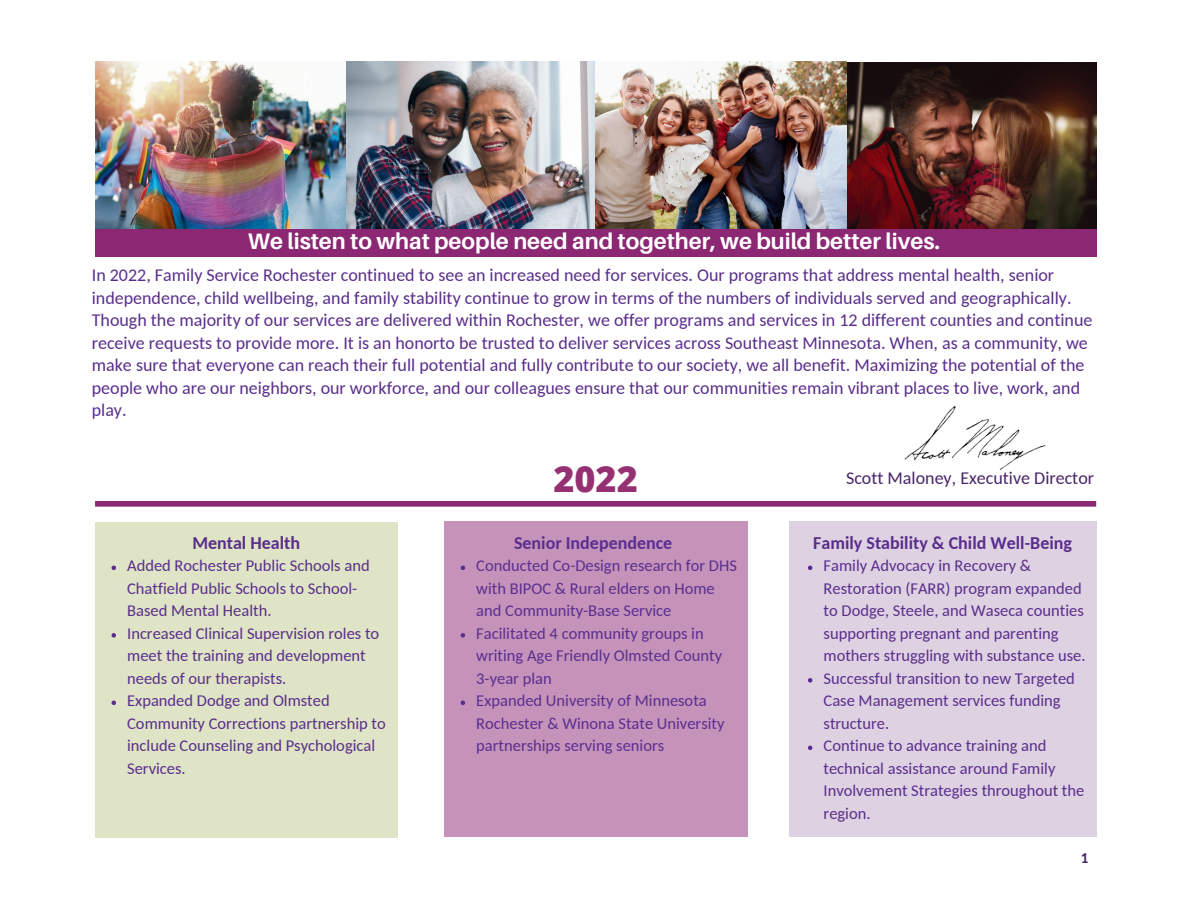
<style>
.page{position:relative;width:1188px;height:918px;background:#fff}
.page>*{position:absolute;margin:0;border:0;box-sizing:border-box;transform-origin:0 0}
.t1{font:800 36px "Open Sans";color:#953173}
.t2{font:700 22.5px "Aileron";color:#fff}
.t3{font:18px/22.5px "Carlito";color:#592d8b}
.t4{font:700 18px "Carlito";color:#592d8b}
.t5{font:18px "Carlito";color:#482468}
.t6{font:700 18px "Carlito";color:#592e90}
.t7{font:16.5px/22.5px "Carlito";color:#592d8b}
.t8{font:16.5px/22.5px "Carlito";color:#592e90}
.t9{font:700 15px "Carlito";color:#482468}
</style>
<div class="page">
<div style="left:95px;top:522px;width:302px;height:315px;background:#dee4c5"></div>
<div style="left:789px;top:521px;width:307px;height:316px;background:#ded1e2"></div>
<div style="left:444px;top:521px;width:304px;height:316px;background:#c593b9"></div>
<div style="left:95px;top:501px;width:1001px;height:6px;background:#8b2773"></div>
<svg style="left:112px;top:566px;width:4px;height:4px"></svg>
<svg style="left:112px;top:633px;width:4px;height:5px"></svg>
<svg style="left:112px;top:701px;width:4px;height:4px"></svg>
<svg style="left:808px;top:566px;width:4px;height:4px"></svg>
<svg style="left:808px;top:678px;width:4px;height:5px"></svg>
<svg style="left:808px;top:746px;width:4px;height:4px"></svg>
<svg style="left:461px;top:566px;width:4px;height:4px"></svg>
<svg style="left:461px;top:633px;width:4px;height:5px"></svg>
<svg style="left:461px;top:701px;width:4px;height:4px"></svg>
<img style="left:904px;top:406px;width:142px;height:64px">
<div style="left:95px;top:229px;width:1001px;height:28px;background:#8b2773"></div>
<img style="left:95px;top:62px;width:1001px;height:167px">
<p class="t2" style="left:248px;top:229px;width:694px">We listen to what people need and together, we build better lives.</p>
<p class="t3" style="left:92px;top:263px;width:1002px">In 2022, Family Service Rochester continued to see an increased need for services. Our programs that address mental health, senior independence, child wellbeing, and family stability continue to grow in terms of the numbers of individuals served and geographically.<br>Though the majority of our services are delivered within Rochester, we offer programs and services in 12 different counties and continue receive requests to provide more. It is an honorto be trusted to deliver services across Southeast Minnesota. When, as a community, we make sure that everyone can reach their full potential and fully contribute to our society, we all benefit. Maximizing the potential of the people who are our neighbors, our workforce, and our colleagues ensure that our communities remain vibrant places to live, work, and play.</p>
<p class="t4" style="left:192px;top:530px;width:109px">Mental Health</p>
<p class="t7" style="left:127px;top:554px;width:260px">Added Rochester Public Schools and<br>Chatfield Public Schools to School-<br>Based Mental Health.<br>Increased Clinical Supervision roles to meet the training and development needs of our therapists.<br>Expanded Dodge and Olmsted<br>Community Corrections partnership to include Counseling and Psychological<br>Services.</p>
<h1 class="t1" style="left:553px;top:452px;width:86px">2022</h1>
<p class="t6" style="left:514px;top:530px;width:160px">Senior Independence</p>
<p class="t8" style="left:476px;top:554px;width:262px">Conducted Co-Design research for DHS with BIPOC &amp; Rural elders on Home and Community-Base Service<br>Facilitated 4 community groups in writing Age Friendly Olmsted County<br>3-year plan<br>Expanded University of Minnesota<br>Rochester &amp; Winona State University partnerships serving seniors</p>
<p class="t5" style="left:846px;top:466px;width:250px">Scott Maloney, Executive Director</p>
<p class="t4" style="left:813px;top:530px;width:260px">Family Stability &amp; Child Well-Being</p>
<p class="t7" style="left:824px;top:554px;width:263px">Family Advocacy in Recovery &amp;<br>Restoration (FARR) program expanded to Dodge, Steele, and Waseca counties supporting pregnant and parenting mothers struggling with substance use.<br>Successful transition to new Targeted<br>Case Management services funding structure.<br>Continue to advance training and technical assistance around Family<br>Involvement Strategies throughout the region.</p>
<p class="t9" style="left:1081px;top:847px;width:9px">1</p>
</div>
